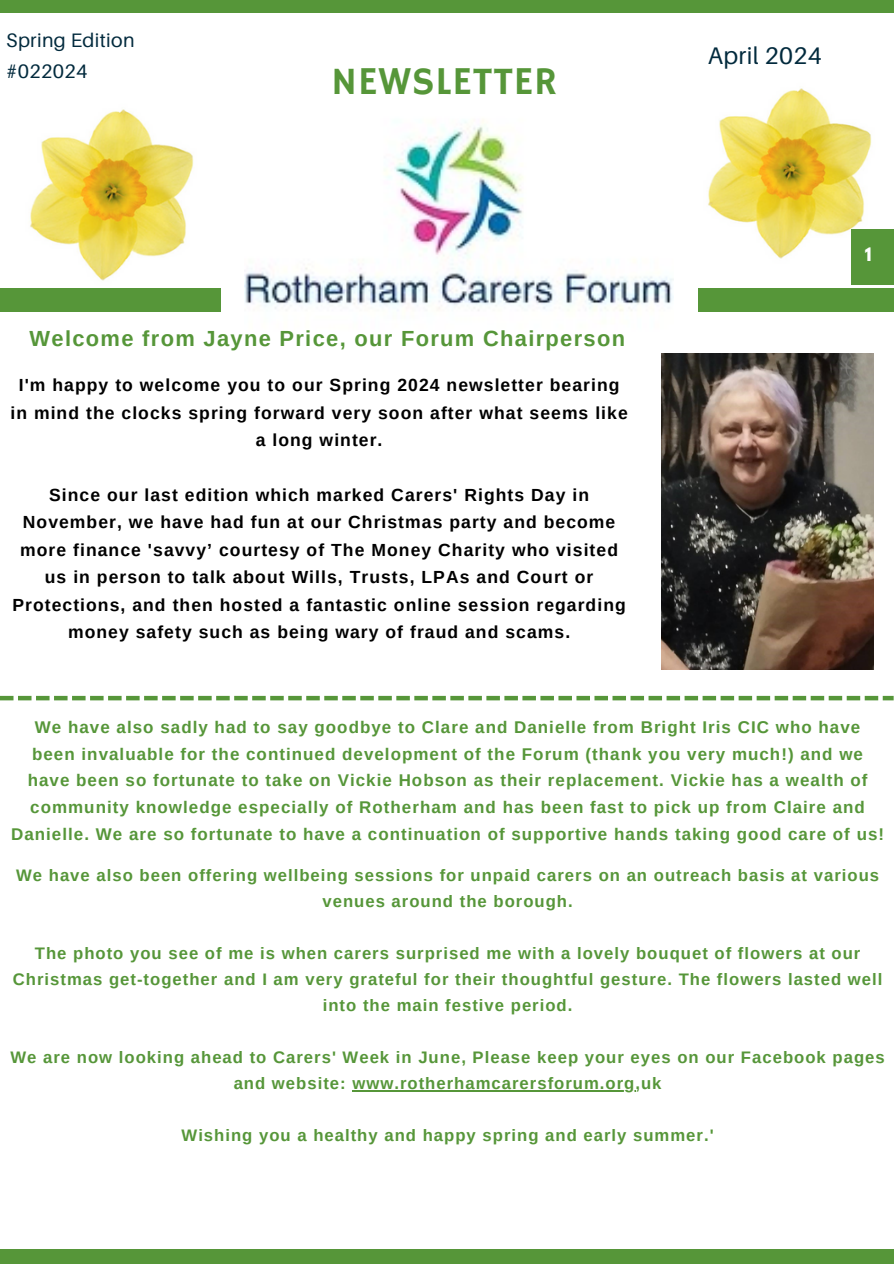
<style>
.page{position:relative;width:894px;height:1264px;background:#fff}
.page>*{position:absolute;margin:0;border:0;box-sizing:border-box;transform-origin:0 0}
.t1{font:39.3px "Hammersmith One";letter-spacing:.02em;color:#569639}
.t2{font:24px "Aileron";letter-spacing:.015em;color:#022a3d}
.t3{font:700 21.9px "Arimo";letter-spacing:.06em;color:#569639}
.t4{font:19.5px/31.5px "Aileron";letter-spacing:.015em;color:#022a3d}
.t5{font:700 17.55px/27.5px "Arimo";letter-spacing:.06em;color:#000;text-align:center}
.t6{font:700 16.95px/26.8px "Arimo";letter-spacing:.06em;color:#569639;text-align:center}
.t7{font:700 16.65px/26.1px "Arimo";letter-spacing:.06em;color:#569639;text-align:center}
.t8{font:700 16.5px "League Spartan";color:#fff}
</style>
<div class="page">
<div style="left:0;top:288px;width:220px;height:23px;background:#569639"></div>
<div style="left:698px;top:288px;width:195px;height:23px;background:#569639"></div>
<div style="left:0;top:0;width:893px;height:12px;background:#569639"></div>
<div style="left:0;top:1249px;width:893px;height:14px;background:#569639"></div>
<img style="left:245px;top:120px;width:428px;height:192px">
<img style="left:661px;top:353px;width:211px;height:316px">
<img style="left:708px;top:88px;width:164px;height:171px">
<hr style="left:352px;top:1090px;width:283px;height:1px;background:#569639">
<svg style="left:0;top:696px;width:893px;height:4px"></svg>
<img style="left:30px;top:109px;width:164px;height:172px">
<div style="left:851px;top:229px;width:42px;height:56px;background:#569639"></div>
<p class="t4" style="left:6px;top:24px;width:130px">Spring Edition #022024</p>
<p class="t1" style="left:331px;top:58px;width:227px">NEWSLETTER</p>
<p class="t3" style="left:30px;top:326px;width:597px">Welcome from Jayne Price, our Forum Chairperson</p>
<h2 class="t5" style="left:10px;top:371px;width:618px">I'm happy to welcome you to our Spring 2024 newsletter bearing in mind the clocks spring forward very soon after what seems like a long winter.</h2>
<p class="t5" style="left:12px;top:481px;width:614px">Since our last edition which marked Carers' Rights Day in November, we have had fun at our Christmas party and become more finance 'savvy’ courtesy of The Money Charity who visited us in person to talk about Wills, Trusts, LPAs and Court or Protections, and then hosted a fantastic online session regarding money safety such as being wary of fraud and scams.</p>
<p class="t2" style="left:707px;top:41px;width:116px">April 2024</p>
<p class="t8" style="left:864px;top:246px;width:8px">1</p>
<p class="t6" style="left:11px;top:713px;width:874px">We have also sadly had to say goodbye to Clare and Danielle from Bright Iris CIC who have<br>been invaluable for the continued development of the Forum (thank you very much!) and we have been so fortunate to take on Vickie Hobson as their replacement. Vickie has a wealth of community knowledge especially of Rotherham and has been fast to pick up from Claire and Danielle. We are so fortunate to have a continuation of supportive hands taking good care of us!</p>
<p class="t7" style="left:16px;top:861px;width:864px">We have also been offering wellbeing sessions for unpaid carers on an outreach basis at various venues around the borough.</p>
<p class="t7" style="left:13px;top:939px;width:870px">The photo you see of me is when carers surprised me with a lovely bouquet of flowers at our<br>Christmas get-together and I am very grateful for their thoughtful gesture. The flowers lasted well into the main festive period.</p>
<p class="t7" style="left:10px;top:1044px;width:875px">We are now looking ahead to Carers' Week in June, Please keep your eyes on our Facebook pages and website: www.rotherhamcarersforum.org,uk</p>
<p class="t7" style="left:181px;top:1122px;width:533px">Wishing you a healthy and happy spring and early summer.'</p>
</div>
